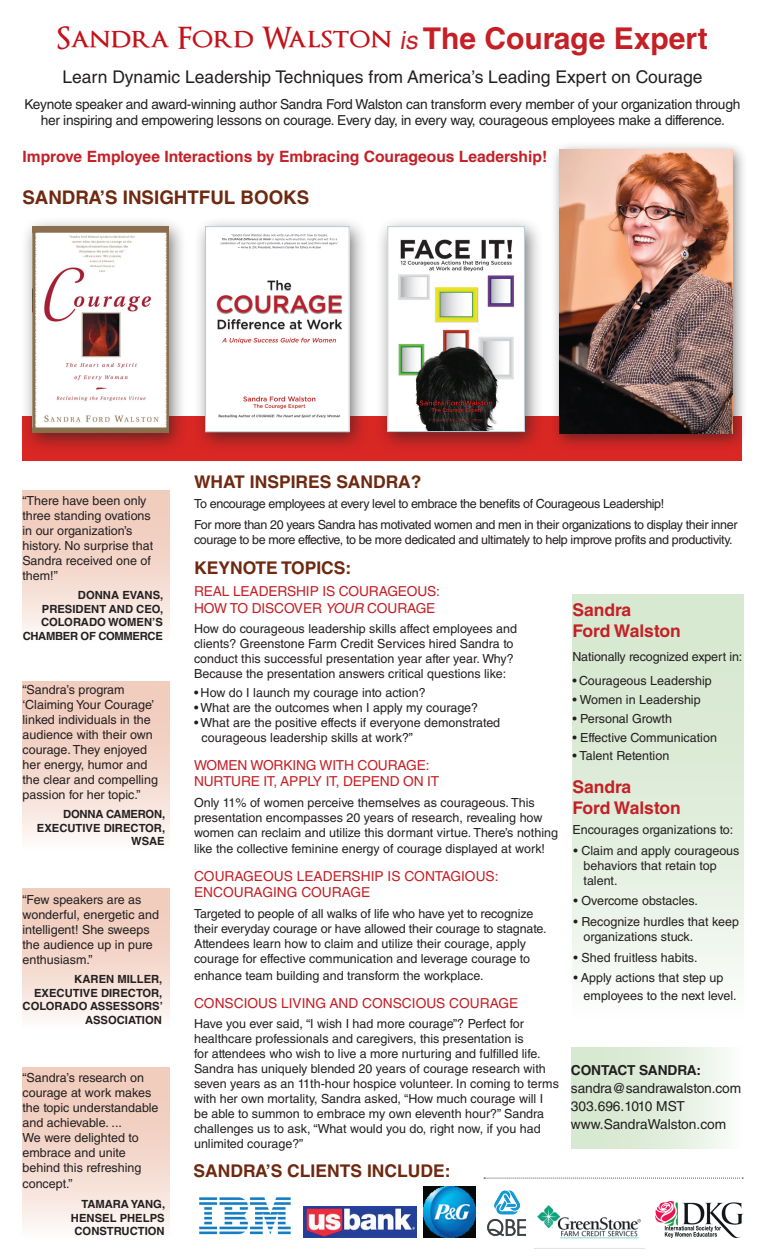
<style>
.page{position:relative;width:765px;height:1260px;background:#fff}
.page>*{position:absolute;margin:0;border:0;box-sizing:border-box;transform-origin:0 0}
.t1{font:600 30px "Optimus Princeps";color:#c4121a}
.t2{font:700 18.75px "Helvetica LT Std";color:#6e2910}
.t3{font:17.5px "Helvetica LT Std";color:#231f20}
.t4{font:700 17.5px "Helvetica LT Std";color:#6e2910}
.t5{font:700 17.5px/21px "Helvetica LT Std";color:#c42026}
.t6{font:700 15.62px "Helvetica LT Std";color:#c42027}
.t7{font:13.75px/17.8px "Helvetica LT Std";letter-spacing:-.02em;color:#231f20;text-align:center}
.t8{font:13.75px/16.5px "Helvetica LT Std";letter-spacing:-.01em;color:#c42026}
.t9{font:700 13.75px "Helvetica LT Std";letter-spacing:-.01em;color:#231f20}
.t10{font:12.5px/15px "Helvetica LT Std";color:#231f20}
.t11{font:12.5px/20.6px "Helvetica LT Std";letter-spacing:-.03em;color:#231f20}
.t12{font:700 11.25px/13.8px "Helvetica LT Std";color:#231f20;text-align:right}
.s1{font-family:"Helvetica LT Std";font-weight:400;font-style:italic;font-size:25px;color:#c42026}
.s2{font-family:"Helvetica LT Std";font-weight:700;color:#c42026}
.s3{font-style:italic}
</style>
<div class="page">
<div style="left:22px;top:681px;width:148px;height:168px;background:linear-gradient(to bottom,#eec4b2,#fbf3f0)"></div>
<div style="left:22px;top:1068px;width:148px;height:170px;background:linear-gradient(to bottom,#eec4b2,#fbf3ef)"></div>
<div style="left:22px;top:888px;width:148px;height:140px;background:linear-gradient(to bottom,#eec3b2,#fbf3f0)"></div>
<div style="left:22px;top:490px;width:148px;height:153px;background:linear-gradient(to bottom,#eec4b2,#fbf3f0)"></div>
<div style="left:572px;top:594px;width:172px;height:425px;background:linear-gradient(to bottom,#d1e5ca,#f6faf5)"></div>
<div style="left:571px;top:1048px;width:171px;height:101px;background:linear-gradient(to right,#d1e5ca,#f5f9f4)"></div>
<img style="left:655px;top:1202px;width:88px;height:35px">
<img style="left:424px;top:1186px;width:51px;height:52px">
<img style="left:537px;top:1205px;width:104px;height:34px">
<img style="left:487px;top:1190px;width:40px;height:47px">
<img style="left:304px;top:1207px;width:113px;height:30px">
<img style="left:199px;top:1197px;width:92px;height:38px">
<svg style="left:484px;top:1178px;width:259px;height:1px"></svg>
<div style="left:22px;top:416px;width:720px;height:45px;background:#d92724"></div>
<div style="left:20px;top:217px;width:167px;height:237px;background:#231f20;opacity:.6"></div>
<img style="left:32px;top:226px;width:136px;height:207px">
<div style="left:194px;top:217px;width:174px;height:236px;background:#231f20;opacity:.6"></div>
<img style="left:207px;top:228px;width:140px;height:202px">
<div style="left:205px;top:226px;width:144px;height:206px;border:1px solid #bacad2"></div>
<div style="left:376px;top:217px;width:167px;height:236px;background:#231f20;opacity:.6"></div>
<img style="left:390px;top:228px;width:133px;height:202px">
<div style="left:388px;top:226px;width:137px;height:206px;border:1px solid #bacad2"></div>
<div style="left:550px;top:142px;width:198px;height:309px;background:#231f20;opacity:.6"></div>
<img style="left:560px;top:149px;width:172px;height:284px">
<h1 class="t1" style="left:57px;top:23px;width:652px">Sandra Ford Walston <span class="s1">is</span> <span class="s2">The Courage Expert</span></h1>
<h3 class="t3" style="left:62px;top:66px;width:642px">Learn Dynamic Leadership Techniques from America’s Leading Expert on Courage</h3>
<p class="t7" style="left:25px;top:96px;width:717px;line-height:16.5px">Keynote speaker and award-winning author Sandra Ford Walston can transform every member of your organization through her inspiring and empowering lessons on courage. Every day, in every way, courageous employees make a difference.</p>
<p class="t6" style="left:22px;top:146px;width:526px">Improve Employee Interactions by Embracing Courageous Leadership!</p>
<h2 class="t2" style="left:22px;top:186px;width:288px">SANDRA’S INSIGHTFUL BOOKS</h2>
<p class="t10" style="left:22px;top:493px;width:132px">“There have been only three standing ovations in our organization’s history. No surprise that<br>Sandra received one of them!”</p>
<p class="t12" style="left:23px;top:588px;width:142px">DONNA EVANS,<br>PRESIDENT AND CEO,<br>COLORADO WOMEN’S<br>CHAMBER OF COMMERCE</p>
<p class="t10" style="left:23px;top:682px;width:137px">“Sandra’s program ‘Claiming Your Courage’ linked individuals in the audience with their own courage. They enjoyed her energy, humor and the clear and compelling passion for her topic.”</p>
<p class="t12" style="left:37px;top:808px;width:130px">DONNA CAMERON,<br>EXECUTIVE DIRECTOR,<br>WSAE</p>
<p class="t10" style="left:22px;top:892px;width:138px">“Few speakers are as wonderful, energetic and intelligent! She sweeps the audience up in pure enthusiasm.”</p>
<p class="t12" style="left:23px;top:972px;width:142px">KAREN MILLER,<br>EXECUTIVE DIRECTOR,<br>COLORADO ASSESSORS’<br>ASSOCIATION</p>
<p class="t10" style="left:22px;top:1070px;width:138px">“Sandra’s research on courage at work makes the topic understandable and achievable. ...<br>We were delighted to embrace and unite behind this refreshing</p>
<p class="t10" style="left:22px;top:1177px;width:52px">concept.”</p>
<p class="t12" style="left:71px;top:1197px;width:96px">TAMARA YANG,<br>HENSEL PHELPS<br>CONSTRUCTION</p>
<h3 class="t4" style="left:194px;top:471px;width:229px">WHAT INSPIRES SANDRA?</h3>
<p class="t11" style="left:194px;top:494px;width:545px">To encourage employees at every level to embrace the benefits of Courageous Leadership!<br>For more than 20 years Sandra has motivated women and men in their organizations to display their inner</p>
<p class="t11" style="left:194px;top:529px;width:540px">courage to be more effective, to be more dedicated and ultimately to help improve profits and productivity.</p>
<h3 class="t4" style="left:194px;top:557px;width:159px">KEYNOTE TOPICS:</h3>
<p class="t8" style="left:194px;top:583px;width:248px">REAL LEADERSHIP IS COURAGEOUS:<br>HOW TO DISCOVER <span class="s3">YOUR</span> COURAGE</p>
<p class="t10" style="left:194px;top:622px;width:325px">How do courageous leadership skills affect employees and clients? Greenstone Farm Credit Services hired Sandra to conduct this successful presentation year after year. Why?<br>Because the presentation answers critical questions like:</p>
<p class="t10" style="left:194px;top:685px;width:233px">• How do I launch my courage into action?</p>
<p class="t10" style="left:194px;top:700px;width:286px">• What are the outcomes when I apply my courage?</p>
<p class="t10" style="left:202px;top:715px;width:300px;text-indent:-8px">• What are the positive effects if everyone demonstrated courageous leadership skills at work?”</p>
<p class="t8" style="left:194px;top:757px;width:247px">WOMEN WORKING WITH COURAGE:<br>NURTURE IT, APPLY IT, DEPEND ON IT</p>
<p class="t10" style="left:194px;top:795px;width:365px">Only 11% of women perceive themselves as courageous. This presentation encompasses 20 years of research, revealing how women can reclaim and utilize this dormant virtue. There’s nothing like the collective feminine energy of courage displayed at work!</p>
<p class="t8" style="left:194px;top:867px;width:306px">COURAGEOUS LEADERSHIP IS CONTAGIOUS:<br>ENCOURAGING COURAGE</p>
<p class="t10" style="left:194px;top:906px;width:354px">Targeted to people of all walks of life who have yet to recognize their everyday courage or have allowed their courage to stagnate.<br>Attendees learn how to claim and utilize their courage, apply courage for effective communication and leverage courage to</p>
<p class="t10" style="left:194px;top:968px;width:291px">enhance team building and transform the workplace.</p>
<p class="t8" style="left:194px;top:995px;width:326px">CONSCIOUS LIVING AND CONSCIOUS COURAGE</p>
<p class="t10" style="left:194px;top:1016px;width:366px">Have you ever said, “I wish I had more courage”? Perfect for healthcare professionals and caregivers, this presentation is<br>for attendees who wish to live a more nurturing and fulfilled life.<br>Sandra has uniquely blended 20 years of courage research with seven years as an 11th-hour hospice volunteer. In coming to terms with her own mortality, Sandra asked, “How much courage will I be able to summon to embrace my own eleventh hour?” Sandra challenges us to ask, “What would you do, right now, if you had unlimited courage?”</p>
<h3 class="t4" style="left:194px;top:1160px;width:259px">SANDRA’S CLIENTS INCLUDE:</h3>
<h3 class="t5" style="left:572px;top:599px;width:110px">Sandra<br>Ford Walston</h3>
<p class="t10" style="left:572px;top:649px;width:171px">Nationally recognized expert in:</p>
<p class="t10" style="left:572px;top:673px;width:141px">• Courageous Leadership</p>
<p class="t10" style="left:572px;top:692px;width:130px">• Women in Leadership</p>
<p class="t10" style="left:572px;top:711px;width:101px">• Personal Growth</p>
<p class="t10" style="left:572px;top:730px;width:146px">• Effective Communication</p>
<p class="t10" style="left:572px;top:748px;width:98px">• Talent Retention</p>
<h3 class="t5" style="left:572px;top:776px;width:110px">Sandra<br>Ford Walston</h3>
<p class="t10" style="left:572px;top:822px;width:163px">Encourages organizations to:</p>
<p class="t10" style="left:584px;top:843px;width:157px;text-indent:-10px">• Claim and apply courageous behaviors that retain top talent.</p>
<p class="t10" style="left:574px;top:894px;width:126px">• Overcome obstacles.</p>
<p class="t10" style="left:584px;top:914px;width:157px;text-indent:-10px">• Recognize hurdles that keep organizations stuck.</p>
<p class="t10" style="left:574px;top:950px;width:125px">• Shed fruitless habits.</p>
<p class="t10" style="left:584px;top:969px;width:154px;line-height:18px;text-indent:-10px">• Apply actions that step up employees to the next level.</p>
<p class="t9" style="left:571px;top:1062px;width:132px">CONTACT SANDRA:</p>
<p class="t7" style="left:571px;top:1079px;width:172px;text-align:left">sandra@sandrawalston.com<br>303.696.1010 MST www.SandraWalston.com</p>
</div>
